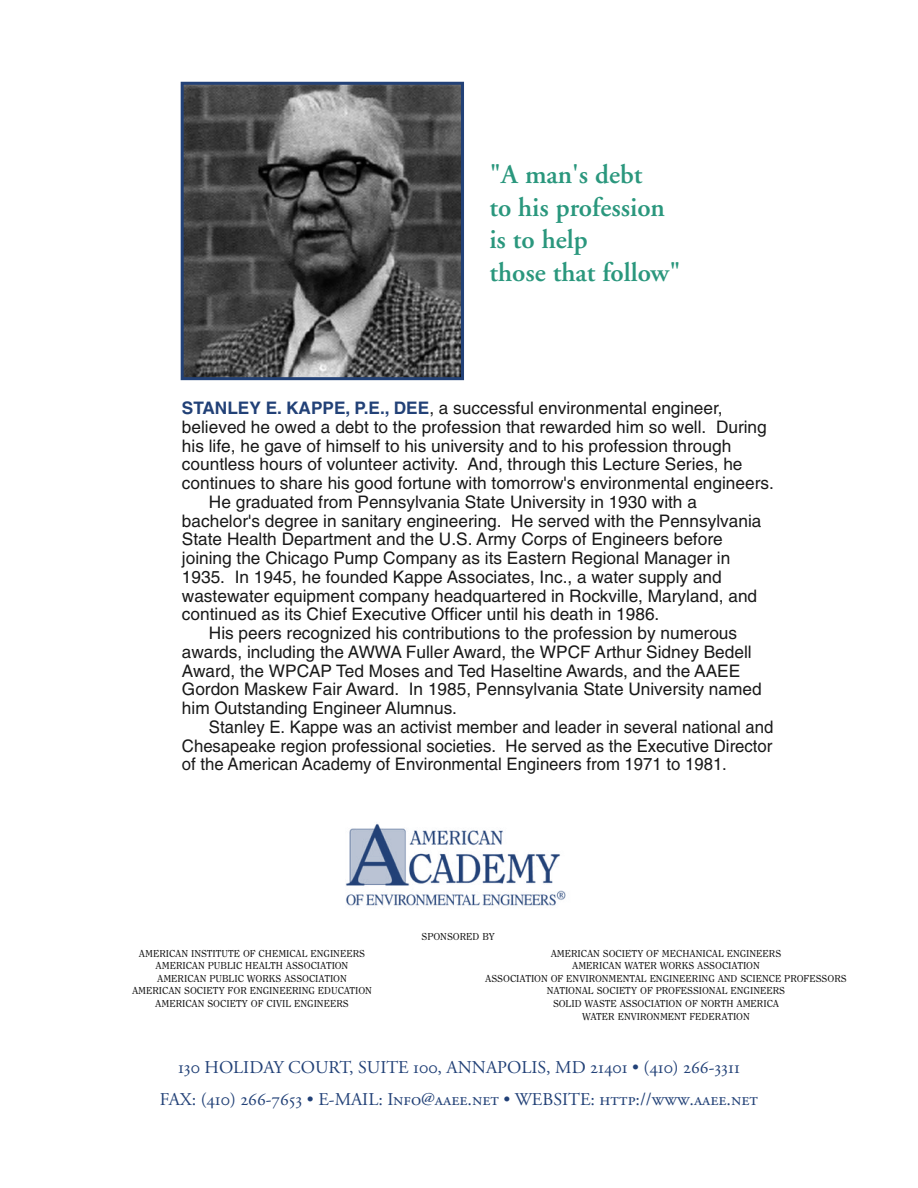
<style>
.page{position:relative;width:918px;height:1188px;background:#fff}
.page>*{position:absolute;margin:0;border:0;box-sizing:border-box;transform-origin:0 0}
.A_Man_s_Debt{font:600 27px/32.4px "Adobe Garamond";color:#2a977d}
._130_Holiday_Cout{font:18px "Adobe Garamond Regular SC";color:#224177}
.Body_Text{font:17.25px/18.8px "Helvetica";color:#191919}
.t1{font:10.5px "Clearface Regular DTC";color:#191919}
.s1{font-weight:700;color:#224177}
</style>
<div class="page">
<img style="left:185px;top:86px;width:275px;height:290px">
<div style="left:181px;top:82px;width:283px;height:298px;border:3px solid #224177"></div>
<img style="left:345px;top:823px;width:221px;height:83px">
<p class="A_Man_s_Debt" style="left:489px;top:159px;width:193px">"A man's debt<br>to his profession is to help<br>those that follow"</p>
<p class="Body_Text" style="left:182px;top:399px;width:593px"><span class="s1">STANLEY E. KAPPE, P.E., DEE</span>, a successful environmental engineer, believed he owed a debt to the profession that rewarded him so well. During his life, he gave of himself to his university and to his profession through countless hours of volunteer activity. And, through this Lecture Series, he continues to share his good fortune with tomorrow's environmental engineers.</p>
<p class="Body_Text" style="left:182px;top:492px;width:581px;text-indent:27px">He graduated from Pennsylvania State University in 1930 with a bachelor's degree in sanitary engineering. He served with the Pennsylvania State Health Department and the U.S. Army Corps of Engineers before joining the Chicago Pump Company as its Eastern Regional Manager in 1935. In 1945, he founded Kappe Associates, Inc., a water supply and wastewater equipment company headquartered in Rockville, Maryland, and continued as its Chief Executive Officer until his death in 1986.</p>
<p class="Body_Text" style="left:182px;top:624px;width:581px;text-indent:27px">His peers recognized his contributions to the profession by numerous awards, including the AWWA Fuller Award, the WPCF Arthur Sidney Bedell Award, the WPCAP Ted Moses and Ted Haseltine Awards, and the AAEE Gordon Maskew Fair Award. In 1985, Pennsylvania State University named him Outstanding Engineer Alumnus.</p>
<p class="Body_Text" style="left:182px;top:717px;width:593px;text-align:justify;text-indent:27px">Stanley E. Kappe was an activist member and leader in several national and Chesapeake region professional societies. He served as the Executive Director of the American Academy of Environmental Engineers from 1971 to 1981.</p>
<p class="t1" style="left:139px;top:947px;width:228px">AMERICAN INSTITUTE OF CHEMICAL ENGINEERS</p>
<p class="t1" style="left:156px;top:960px;width:194px">AMERICAN PUBLIC HEALTH ASSOCIATION</p>
<p class="t1" style="left:157px;top:972px;width:191px">AMERICAN PUBLIC WORKS ASSOCIATION</p>
<p class="t1" style="left:132px;top:985px;width:241px">AMERICAN SOCIETY FOR ENGINEERING EDUCATION</p>
<p class="t1" style="left:155px;top:998px;width:195px">AMERICAN SOCIETY OF CIVIL ENGINEERS</p>
<p class="t1" style="left:422px;top:930px;width:75px">SPONSORED BY</p>
<p class="t1" style="left:551px;top:947px;width:232px">AMERICAN SOCIETY OF MECHANICAL ENGINEERS</p>
<p class="t1" style="left:572px;top:960px;width:189px">AMERICAN WATER WORKS ASSOCIATION</p>
<p class="t1" style="left:485px;top:972px;width:363px">ASSOCIATION OF ENVIRONMENTAL ENGINEERING AND SCIENCE PROFESSORS</p>
<p class="t1" style="left:547px;top:985px;width:240px">NATIONAL SOCIETY OF PROFESSIONAL ENGINEERS</p>
<p class="t1" style="left:553px;top:998px;width:227px">SOLID WASTE ASSOCIATION OF NORTH AMERICA</p>
<p class="t1" style="left:582px;top:1010px;width:169px">WATER ENVIRONMENT FEDERATION</p>
<p class="_130_Holiday_Cout" style="left:178px;top:1057px;width:563px">130 HOLIDAY COURT, SUITE 100, ANNAPOLIS, MD 21401 • (410) 266-3311</p>
<p class="_130_Holiday_Cout" style="left:160px;top:1090px;width:600px">FAX: (410) 266-7653 • E-MAIL: Info@aaee.net • WEBSITE: http://www.aaee.net</p>
</div>
